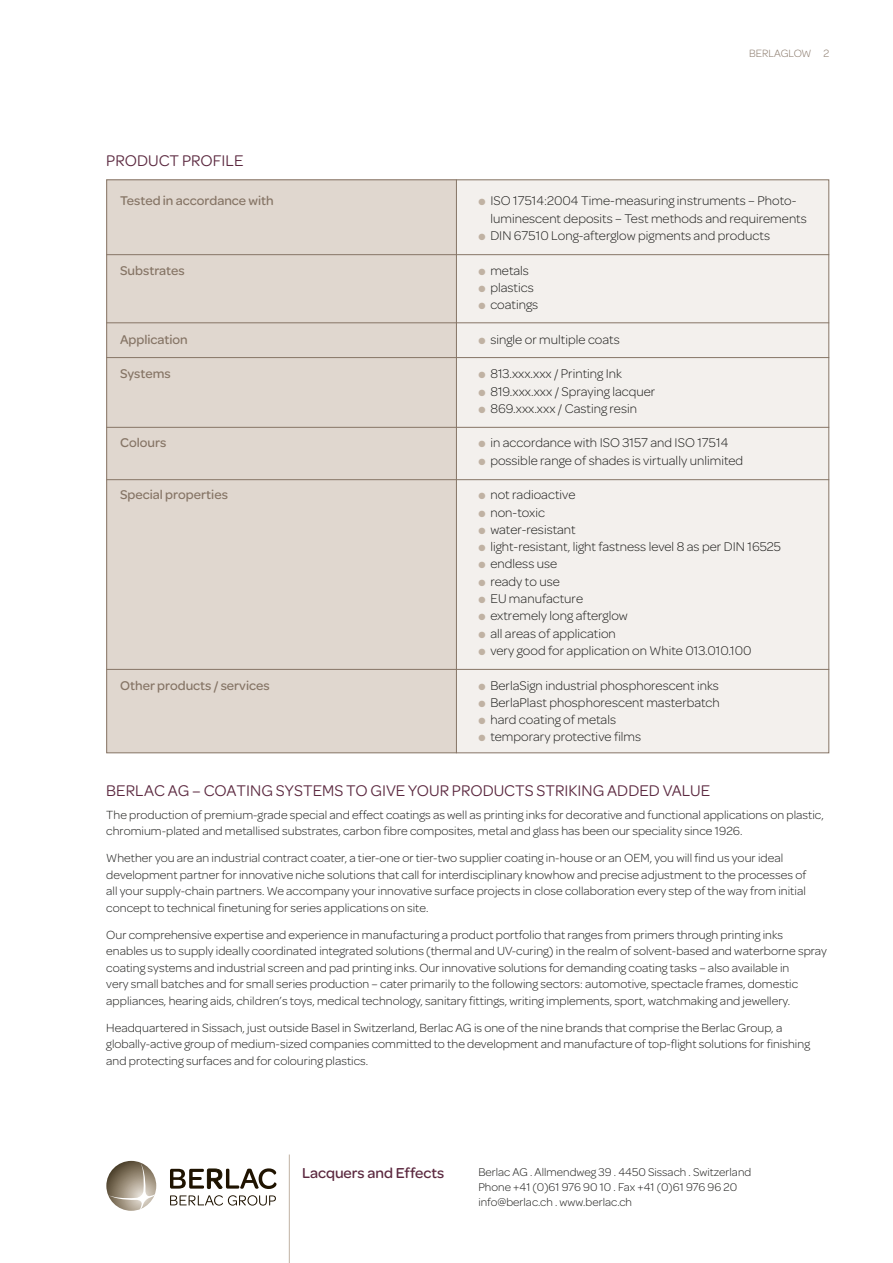
<style>
.page{position:relative;width:893px;height:1263px;background:#fff}
.page>*{position:absolute;margin:0;border:0;box-sizing:border-box;transform-origin:0 0}
.t1{font:16.5px "Omnes";color:#5b283f}
.t2{font:500 15.3px "Omnes";color:#5b283f}
.t3{font:300 13.5px/17.2px "Omnes";letter-spacing:.005em;color:#1d1d1b}
.t4{font:500 13.5px "Omnes";color:#867566}
.t5{font:300 12.6px/16.5px "Omnes";letter-spacing:.005em;color:#1d1d1b}
.t6{font:300 12px/15px "Omnes";letter-spacing:.005em;color:#1d1d1b}
.t7{font:300 11.25px "Omnes";color:#867566}
.s1{color:#c0b2a3}
</style>
<div class="page">
<div style="left:106px;top:179px;width:723px;height:574px;background:#f3f0ed"></div>
<div style="left:106px;top:180px;width:350px;height:573px;background:#e0d7cf"></div>
<hr style="left:456px;top:179px;width:1px;height:574px;background:#867566">
<hr style="left:106px;top:254px;width:723px;height:1px;background:#867566">
<hr style="left:106px;top:322px;width:723px;height:1px;background:#867566">
<hr style="left:106px;top:357px;width:723px;height:1px;background:#867566">
<hr style="left:106px;top:427px;width:723px;height:1px;background:#867566">
<hr style="left:106px;top:479px;width:723px;height:1px;background:#867566">
<hr style="left:106px;top:669px;width:723px;height:1px;background:#867566">
<svg style="left:170px;top:1195px;width:106px;height:10px"></svg>
<svg style="left:170px;top:1168px;width:106px;height:21px"></svg>
<svg style="left:106px;top:1161px;width:50px;height:50px"></svg>
<svg style="left:109px;top:1163px;width:46px;height:46px"></svg>
<hr style="left:289px;top:1154px;width:1px;height:109px;background:#c0b2a3">
<h1 class="t1" style="left:106px;top:150px;width:139px">PRODUCT PROFILE</h1>
<p class="t4" style="left:120px;top:192px;width:155px">Tested in accordance with</p>
<p class="t4" style="left:120px;top:261px;width:66px">Substrates</p>
<p class="t4" style="left:120px;top:330px;width:69px">Application</p>
<p class="t4" style="left:120px;top:364px;width:52px">Systems</p>
<p class="t4" style="left:120px;top:434px;width:48px">Colours</p>
<p class="t4" style="left:120px;top:485px;width:109px">Special properties</p>
<p class="t4" style="left:120px;top:676px;width:151px">Other products / services</p>
<p class="t7" style="left:749px;top:46px;width:82px">BERLAGLOW 2</p>
<p class="t3" style="left:490px;top:192px;width:318px;text-indent:-12px"><span class="s1">●</span> ISO 17514:2004 Time-measuring instruments – Photo&shy;luminescent deposits – Test methods and requirements</p>
<p class="t3" style="left:478px;top:226px;width:293px"><span class="s1">●</span> DIN 67510 Long-afterglow pigments and products</p>
<p class="t3" style="left:478px;top:261px;width:52px"><span class="s1">●</span> metals</p>
<p class="t3" style="left:478px;top:278px;width:57px"><span class="s1">●</span> plastics</p>
<p class="t3" style="left:478px;top:296px;width:61px"><span class="s1">●</span> coatings</p>
<p class="t3" style="left:478px;top:330px;width:143px"><span class="s1">●</span> single or multiple coats</p>
<p class="t3" style="left:478px;top:365px;width:145px"><span class="s1">●</span> 813.xxx.xxx / Printing Ink</p>
<p class="t3" style="left:478px;top:382px;width:178px"><span class="s1">●</span> 819.xxx.xxx / Spraying lacquer</p>
<p class="t3" style="left:478px;top:399px;width:160px"><span class="s1">●</span> 869.xxx.xxx / Casting resin</p>
<p class="t3" style="left:478px;top:434px;width:251px"><span class="s1">●</span> in accordance with ISO 3157 and ISO 17514</p>
<p class="t3" style="left:478px;top:451px;width:266px"><span class="s1">●</span> possible range of shades is virtually unlimited</p>
<p class="t3" style="left:478px;top:486px;width:99px"><span class="s1">●</span> not radioactive</p>
<p class="t3" style="left:478px;top:503px;width:68px"><span class="s1">●</span> non-toxic</p>
<p class="t3" style="left:478px;top:520px;width:99px"><span class="s1">●</span> water-resistant</p>
<p class="t3" style="left:478px;top:538px;width:304px"><span class="s1">●</span> light-resistant, light fastness level 8 as per DIN 16525</p>
<p class="t3" style="left:478px;top:555px;width:80px"><span class="s1">●</span> endless use</p>
<p class="t3" style="left:478px;top:572px;width:83px"><span class="s1">●</span> ready to use</p>
<p class="t3" style="left:478px;top:590px;width:106px"><span class="s1">●</span> EU manufacture</p>
<p class="t3" style="left:478px;top:607px;width:151px"><span class="s1">●</span> extremely long afterglow</p>
<p class="t3" style="left:478px;top:624px;width:139px"><span class="s1">●</span> all areas of application</p>
<p class="t3" style="left:478px;top:641px;width:275px"><span class="s1">●</span> very good for application on White 013.010.100</p>
<p class="t3" style="left:478px;top:676px;width:242px"><span class="s1">●</span> BerlaSign industrial phosphorescent inks</p>
<p class="t3" style="left:478px;top:693px;width:243px"><span class="s1">●</span> BerlaPlast phosphorescent masterbatch</p>
<p class="t3" style="left:478px;top:711px;width:139px"><span class="s1">●</span> hard coating of metals</p>
<p class="t3" style="left:478px;top:728px;width:164px"><span class="s1">●</span> temporary protective films</p>
<h1 class="t1" style="left:106px;top:779px;width:605px">BERLAC AG – COATING SYSTEMS TO GIVE YOUR PRODUCTS STRIKING ADDED VALUE</h1>
<p class="t5" style="left:106px;top:806px;width:719px">The production of premium-grade special and effect coatings as well as printing inks for decorative and functional applications on plastic, chromium-plated and metallised substrates, carbon fibre composites, metal and glass has been our speciality since 1926.</p>
<p class="t5" style="left:106px;top:849px;width:702px">Whether you are an industrial contract coater, a tier-one or tier-two supplier coating in-house or an OEM, you will find us your ideal development partner for innovative niche solutions that call for interdisciplinary knowhow and precise adjustment to the processes of all your supply-chain partners. We accompany your innovative surface projects in close collaboration every step of the way from initial concept to technical finetuning for series applications on site.</p>
<p class="t5" style="left:106px;top:926px;width:722px">Our comprehensive expertise and experience in manufacturing a product portfolio that ranges from primers through printing inks enables us to supply ideally coordinated integrated solutions (thermal and UV-curing) in the realm of solvent-based and waterborne spray coating systems and industrial screen and pad printing inks. Our innovative solutions for demanding coating tasks – also available in<br>very small batches and for small series production – cater primarily to the following sectors: automotive, spectacle frames, domestic appliances, hearing aids, children’s toys, medical technology, sanitary fittings, writing implements, sport, watchmaking and jewellery.</p>
<p class="t5" style="left:106px;top:1019px;width:705px">Headquartered in Sissach, just outside Basel in Switzerland, Berlac AG is one of the nine brands that comprise the Berlac Group, a globally-active group of medium-sized companies committed to the development and manufacture of top-flight solutions for finishing and protecting surfaces and for colouring plastics.</p>
<p class="t2" style="left:302px;top:1163px;width:144px">Lacquers and Effects</p>
<p class="t6" style="left:478px;top:1165px;width:274px">Berlac AG . Allmendweg 39 . 4450 Sissach . Switzerland<br>Phone +41 (0)61 976 90 10 . Fax +41 (0)61 976 96 20 info@berlac.ch . www.berlac.ch</p>
</div>
